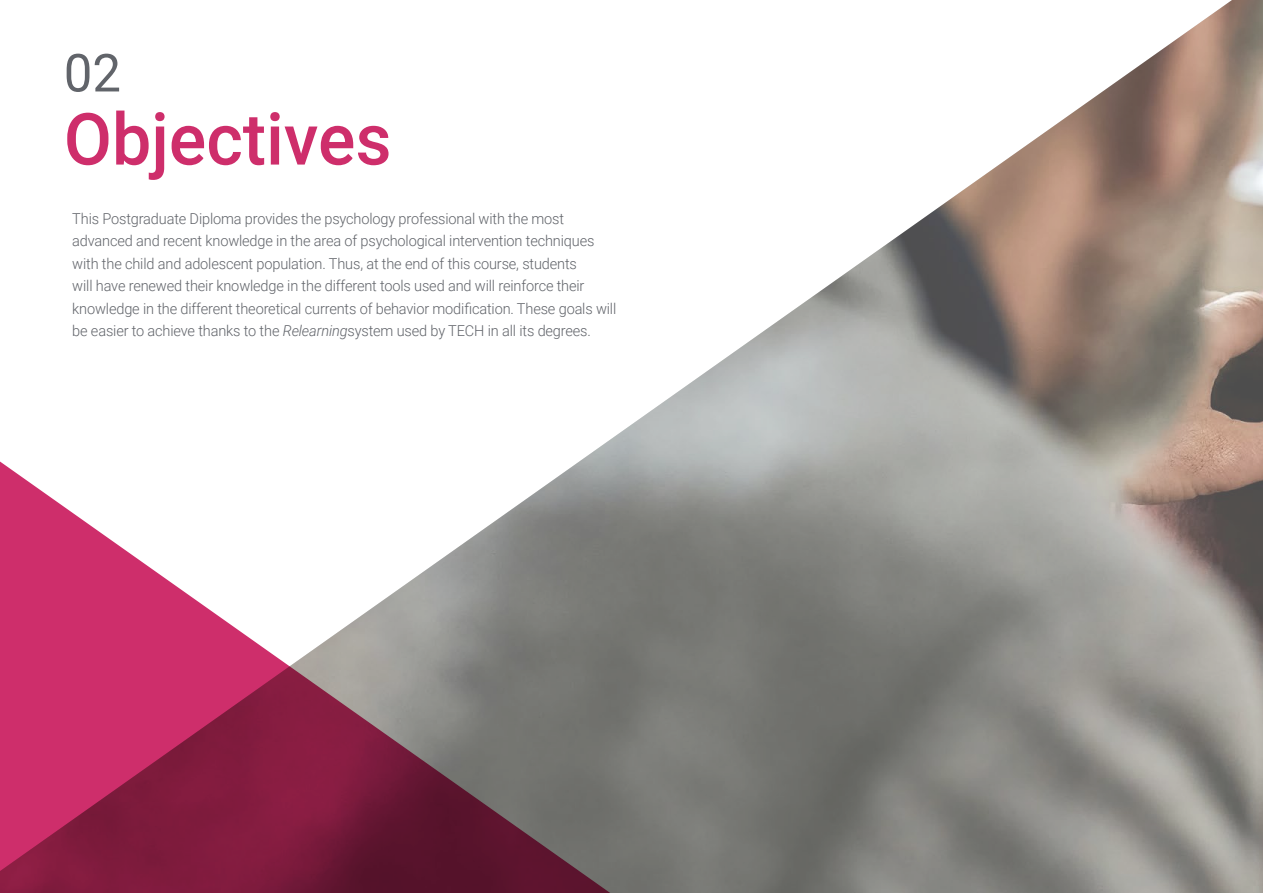
<style>
.page{position:relative;width:1263px;height:893px;background:#fff}
.page>*{position:absolute;margin:0;border:0;box-sizing:border-box;transform-origin:0 0}
.t1{font:500 72px "Roboto";color:#ce2e6b}
.t2{font:52.5px "Roboto";color:#61646a}
.t3{font:300 15px/22.5px "Roboto";letter-spacing:-.01em;color:#61646a}
.s1{font-style:italic}
</style>
<div class="page">
<img style="left:601px;top:0;width:662px;height:893px">
<svg style="left:0;top:446px;width:640px;height:447px"></svg>
<h2 class="t2" style="left:64px;top:36px;width:59px">02</h2>
<h1 class="t1" style="left:64px;top:89px;width:329px">Objectives</h1>
<p class="t3" style="left:72px;top:207px;width:545px">This Postgraduate Diploma provides the psychology professional with the most advanced and recent knowledge in the area of psychological intervention techniques with the child and adolescent population. Thus, at the end of this course, students<br>will have renewed their knowledge in the different tools used and will reinforce their knowledge in the different theoretical currents of behavior modification. These goals will be easier to achieve thanks to the <span class="s1">Relearning</span>system used by TECH in all its degrees.</p>
</div>
